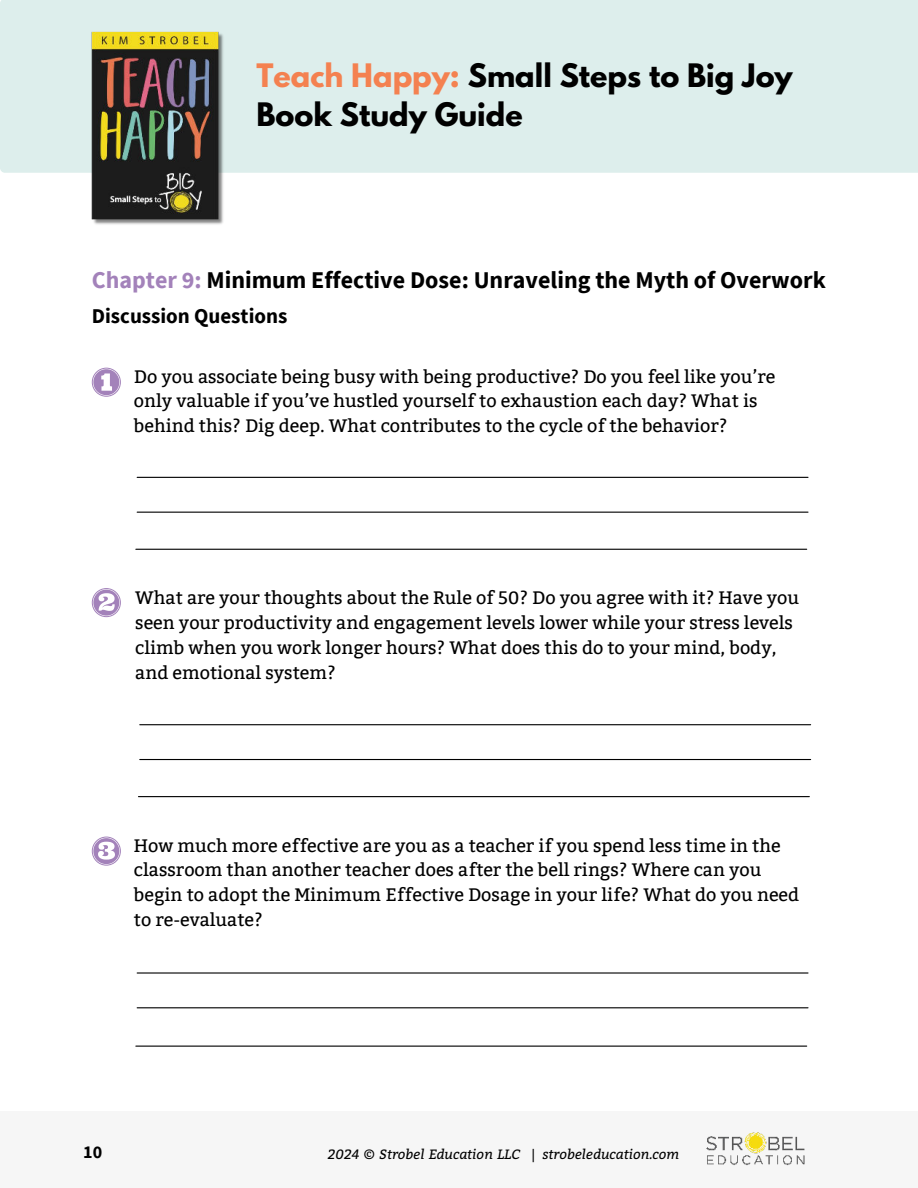
<style>
.page{position:relative;width:918px;height:1188px;background:#fff}
.page>*{position:absolute;margin:0;border:0;box-sizing:border-box;transform-origin:0 0}
.t1{font:700 28.65px/39.3px "League Spartan";color:#000}
.t2{font:700 24px "Source Sans Pro";color:#000}
.t3{font:700 21px "Source Sans Pro";color:#000}
.t4{font:18px/24.8px "Bitter";color:#000}
.t5{font:700 18px "Source Sans Pro";color:#000}
.t6{font:italic 13.5px "Bitter";color:#000}
.s1{color:#f48150}
.s2{color:#a382ba}
.s3{font-style:normal}
</style>
<div class="page">
<svg style="left:92px;top:368px;width:29px;height:29px"></svg>
<svg style="left:92px;top:588px;width:29px;height:29px"></svg>
<svg style="left:92px;top:837px;width:29px;height:29px"></svg>
<hr style="left:138px;top:796px;width:671px;height:1px;background:#000">
<hr style="left:140px;top:724px;width:671px;height:1px;background:#000">
<hr style="left:140px;top:759px;width:671px;height:1px;background:#000">
<hr style="left:136px;top:1046px;width:671px;height:1px;background:#000">
<hr style="left:137px;top:972px;width:671px;height:2px;background:#000">
<hr style="left:137px;top:1007px;width:671px;height:1px;background:#000">
<hr style="left:136px;top:549px;width:671px;height:1px;background:#000">
<hr style="left:137px;top:477px;width:671px;height:1px;background:#000">
<hr style="left:137px;top:512px;width:671px;height:1px;background:#000">
<div style="left:0;top:1111px;width:918px;height:77px;background:#f6f6f6"></div>
<img style="left:706px;top:1132px;width:99px;height:34px">
<div style="left:0;top:0;width:918px;height:173px;background:#ddeeec"></div>
<img style="left:92px;top:29px;width:133px;height:196px">
<h1 class="t1" style="left:257px;top:55px;width:538px"><span class="s1">Teach Happy:</span> Small Steps to Big Joy<br>Book Study Guide</h1>
<h2 class="t2" style="left:92px;top:263px;width:736px"><span class="s2">Chapter 9:</span> Minimum Effective Dose: Unraveling the Myth of Overwork</h2>
<p class="t3" style="left:92px;top:302px;width:197px">Discussion Questions</p>
<p class="t4" style="left:134px;top:364px;width:643px">Do you associate being busy with being productive? Do you feel like you’re only valuable if you’ve hustled yourself to exhaustion each day? What is behind this? Dig deep. What contributes to the cycle of the behavior?</p>
<p class="t4" style="left:135px;top:586px;width:665px">What are your thoughts about the Rule of 50? Do you agree with it? Have you seen your productivity and engagement levels lower while your stress levels climb when you work longer hours? What does this do to your mind, body, and emotional system?</p>
<p class="t4" style="left:134px;top:833px;width:667px">How much more effective are you as a teacher if you spend less time in the classroom than another teacher does after the bell rings? Where can you begin to adopt the Minimum Effective Dosage in your life? What do you need to re-evaluate?</p>
<p class="t5" style="left:83px;top:1140px;width:21px">10</p>
<p class="t6" style="left:328px;top:1144px;width:353px">2024 © Strobel Education LLC <span class="s3">|</span> strobeleducation.com</p>
</div>
